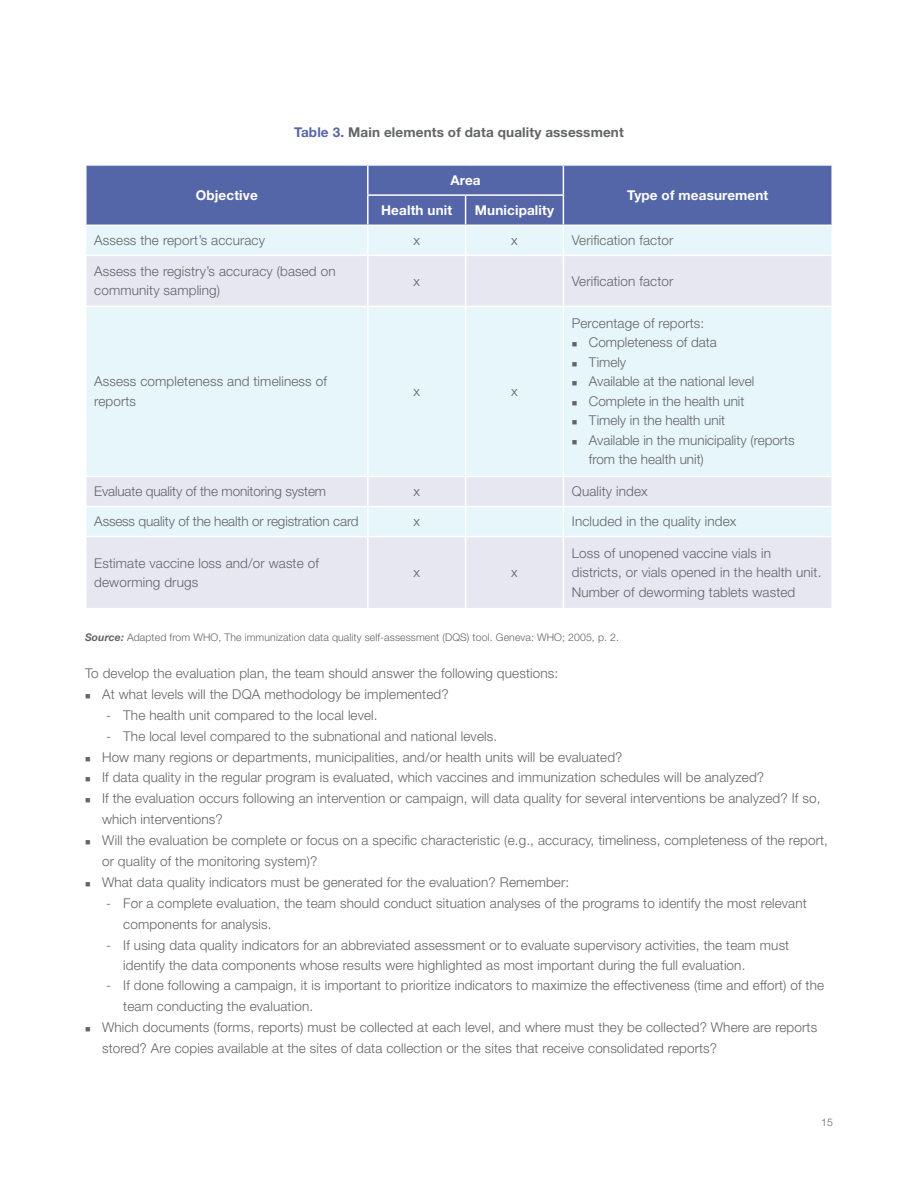
<style>
.page{position:relative;width:918px;height:1188px;background:#fff}
.page>*{position:absolute;margin:0;border:0;box-sizing:border-box;transform-origin:0 0}
.t1{font:300 13.5px/19.5px "Helvetica Neue LT Std";letter-spacing:.01em;color:#636466}
.t2{font:300 13.5px "Helvetica Neue LT Std";letter-spacing:-.01em;color:#636466}
.t3{font:700 13.5px "Helvetica Neue LT Std";letter-spacing:.01em;color:#fff}
.t4{font:700 13.5px "Helvetica Neue LT Std";letter-spacing:.01em;color:#636466}
.t5{font:300 10.5px "Helvetica Neue LT Std";letter-spacing:.01em;color:#636466}
.s1{color:#5466a7}
.s2{font-weight:700;font-style:italic}
</style>
<div class="page">
<div style="left:87px;top:166px;width:744px;height:59px;background:#5466a7"></div>
<div style="left:87px;top:226px;width:744px;height:29px;background:#e6f6fb"></div>
<svg style="left:87px;top:256px;width:744px;height:352px;fill:#e6f6fb"></svg>
<hr style="left:367px;top:166px;width:2px;height:28px;background:#fff">
<hr style="left:367px;top:194px;width:99px;height:2px;background:#fff">
<hr style="left:367px;top:196px;width:2px;height:29px;background:#fff">
<hr style="left:466px;top:194px;width:98px;height:2px;background:#fff">
<hr style="left:367px;top:226px;width:2px;height:29px;background:#fff">
<svg style="left:465px;top:196px;width:1px;height:59px"></svg>
<svg style="left:563px;top:166px;width:1px;height:89px"></svg>
<hr style="left:367px;top:256px;width:2px;height:50px;background:#fff">
<hr style="left:465px;top:256px;width:1px;height:50px;background:#fff">
<hr style="left:563px;top:256px;width:1px;height:50px;background:#fff">
<hr style="left:85px;top:306px;width:283px;height:1px;background:#fff">
<hr style="left:368px;top:306px;width:98px;height:1px;background:#fff">
<hr style="left:367px;top:307px;width:2px;height:169px;background:#fff">
<hr style="left:466px;top:306px;width:97px;height:1px;background:#fff">
<hr style="left:465px;top:307px;width:1px;height:169px;background:#fff">
<hr style="left:563px;top:306px;width:270px;height:1px;background:#fff">
<hr style="left:563px;top:307px;width:1px;height:169px;background:#fff">
<hr style="left:85px;top:476px;width:283px;height:1px;background:#fff">
<hr style="left:368px;top:476px;width:98px;height:1px;background:#fff">
<hr style="left:367px;top:477px;width:2px;height:29px;background:#fff">
<hr style="left:466px;top:476px;width:97px;height:1px;background:#fff">
<hr style="left:563px;top:476px;width:270px;height:1px;background:#fff">
<hr style="left:85px;top:506px;width:283px;height:1px;background:#fff">
<hr style="left:368px;top:506px;width:98px;height:1px;background:#fff">
<hr style="left:367px;top:507px;width:2px;height:29px;background:#fff">
<hr style="left:466px;top:506px;width:97px;height:1px;background:#fff">
<svg style="left:465px;top:477px;width:1px;height:59px"></svg>
<hr style="left:563px;top:506px;width:270px;height:1px;background:#fff">
<svg style="left:563px;top:477px;width:1px;height:59px"></svg>
<hr style="left:85px;top:536px;width:283px;height:1px;background:#fff">
<hr style="left:368px;top:536px;width:98px;height:1px;background:#fff">
<hr style="left:367px;top:537px;width:2px;height:71px;background:#fff">
<hr style="left:466px;top:536px;width:97px;height:1px;background:#fff">
<hr style="left:465px;top:537px;width:1px;height:71px;background:#fff">
<hr style="left:563px;top:536px;width:270px;height:1px;background:#fff">
<hr style="left:563px;top:537px;width:1px;height:71px;background:#fff">
<svg style="left:573px;top:343px;width:4px;height:4px"></svg>
<svg style="left:573px;top:362px;width:4px;height:4px"></svg>
<svg style="left:573px;top:382px;width:4px;height:4px"></svg>
<svg style="left:573px;top:401px;width:4px;height:4px"></svg>
<svg style="left:573px;top:421px;width:4px;height:4px"></svg>
<svg style="left:573px;top:440px;width:4px;height:4px"></svg>
<p class="t4" style="left:294px;top:124px;width:331px"><span class="s1">Table 3.</span> Main elements of data quality assessment</p>
<p class="t3" style="left:196px;top:187px;width:64px">Objective</p>
<p class="t3" style="left:451px;top:172px;width:32px">Area</p>
<p class="t3" style="left:381px;top:202px;width:73px">Health unit</p>
<p class="t3" style="left:475px;top:202px;width:81px">Municipality</p>
<p class="t3" style="left:627px;top:187px;width:143px">Type of measurement</p>
<p class="t1" style="left:94px;top:230px;width:172px">Assess the report’s accuracy</p>
<p class="t1" style="left:413px;top:230px;width:8px">x</p>
<p class="t1" style="left:511px;top:230px;width:8px">x</p>
<p class="t1" style="left:572px;top:230px;width:103px">Verification factor</p>
<p class="t1" style="left:94px;top:261px;width:243px">Assess the registry’s accuracy (based on community sampling)</p>
<p class="t1" style="left:413px;top:271px;width:8px">x</p>
<p class="t1" style="left:572px;top:271px;width:103px">Verification factor</p>
<p class="t1" style="left:94px;top:372px;width:234px">Assess completeness and timeliness of reports</p>
<p class="t1" style="left:413px;top:381px;width:8px">x</p>
<p class="t1" style="left:511px;top:381px;width:8px">x</p>
<p class="t1" style="left:589px;top:313px;width:207px;text-indent:-17px">Percentage of reports:<br>Completeness of data<br>Timely<br>Available at the national level<br>Complete in the health unit<br>Timely in the health unit<br>Available in the municipality (reports from the health unit)</p>
<p class="t2" style="left:94px;top:483px;width:233px">Evaluate quality of the monitoring system</p>
<p class="t1" style="left:413px;top:481px;width:8px">x</p>
<p class="t1" style="left:572px;top:481px;width:77px">Quality index</p>
<p class="t2" style="left:94px;top:513px;width:266px">Assess quality of the health or registration card</p>
<p class="t1" style="left:413px;top:512px;width:8px">x</p>
<p class="t1" style="left:572px;top:512px;width:166px">Included in the quality index</p>
<p class="t1" style="left:94px;top:553px;width:226px">Estimate vaccine loss and/or waste of deworming drugs</p>
<p class="t1" style="left:572px;top:543px;width:251px">Loss of unopened vaccine vials in districts, or vials opened in the health unit.<br>Number of deworming tablets wasted</p>
<p class="t5" style="left:85px;top:631px;width:536px"><span class="s2">Source:</span> Adapted from WHO, The immunization data quality self-assessment (DQS) tool. Geneva: WHO; 2005, p. 2.</p>
<p class="t1" style="left:102px;top:663px;width:458px;line-height:20.2px;text-indent:-17px">To develop the evaluation plan, the team should answer the following questions:<br>At what levels will the DQA methodology be implemented?</p>
<p class="t1" style="left:106px;top:705px;width:273px">- The health unit compared to the local level.</p>
<p class="t1" style="left:102px;top:725px;width:728px;line-height:20.9px;text-indent:4px">- The local level compared to the subnational and national levels.<br>How many regions or departments, municipalities, and/or health units will be evaluated?<br>If data quality in the regular program is evaluated, which vaccines and immunization schedules will be analyzed?<br>If the evaluation occurs following an intervention or campaign, will data quality for several interventions be analyzed? If so, which interventions?<br>Will the evaluation be complete or focus on a specific characteristic (e.g., accuracy, timeliness, completeness of the report, or quality of the monitoring system)?<br>What data quality indicators must be generated for the evaluation? Remember:</p>
<p class="t1" style="left:123px;top:892px;width:685px;line-height:21px;text-indent:-17px">- For a complete evaluation, the team should conduct situation analyses of the programs to identify the most relevant components for analysis.</p>
<p class="t1" style="left:123px;top:935px;width:667px;line-height:20.2px;text-indent:-17px">- If using data quality indicators for an abbreviated assessment or to evaluate supervisory activities, the team must identify the data components whose results were highlighted as most important during the full evaluation.</p>
<p class="t1" style="left:106px;top:976px;width:719px">- If done following a campaign, it is important to prioritize indicators to maximize the effectiveness (time and effort) of the</p>
<p class="t1" style="left:123px;top:997px;width:191px">team conducting the evaluation.</p>
<p class="t1" style="left:102px;top:1018px;width:717px">Which documents (forms, reports) must be collected at each level, and where must they be collected? Where are reports</p>
<p class="t1" style="left:102px;top:1039px;width:617px">stored? Are copies available at the sites of data collection or the sites that receive consolidated reports?</p>
<p class="t1" style="left:413px;top:563px;width:8px">x</p>
<p class="t1" style="left:511px;top:563px;width:8px">x</p>
<p class="t5" style="left:821px;top:1116px;width:13px">15</p>
</div>
